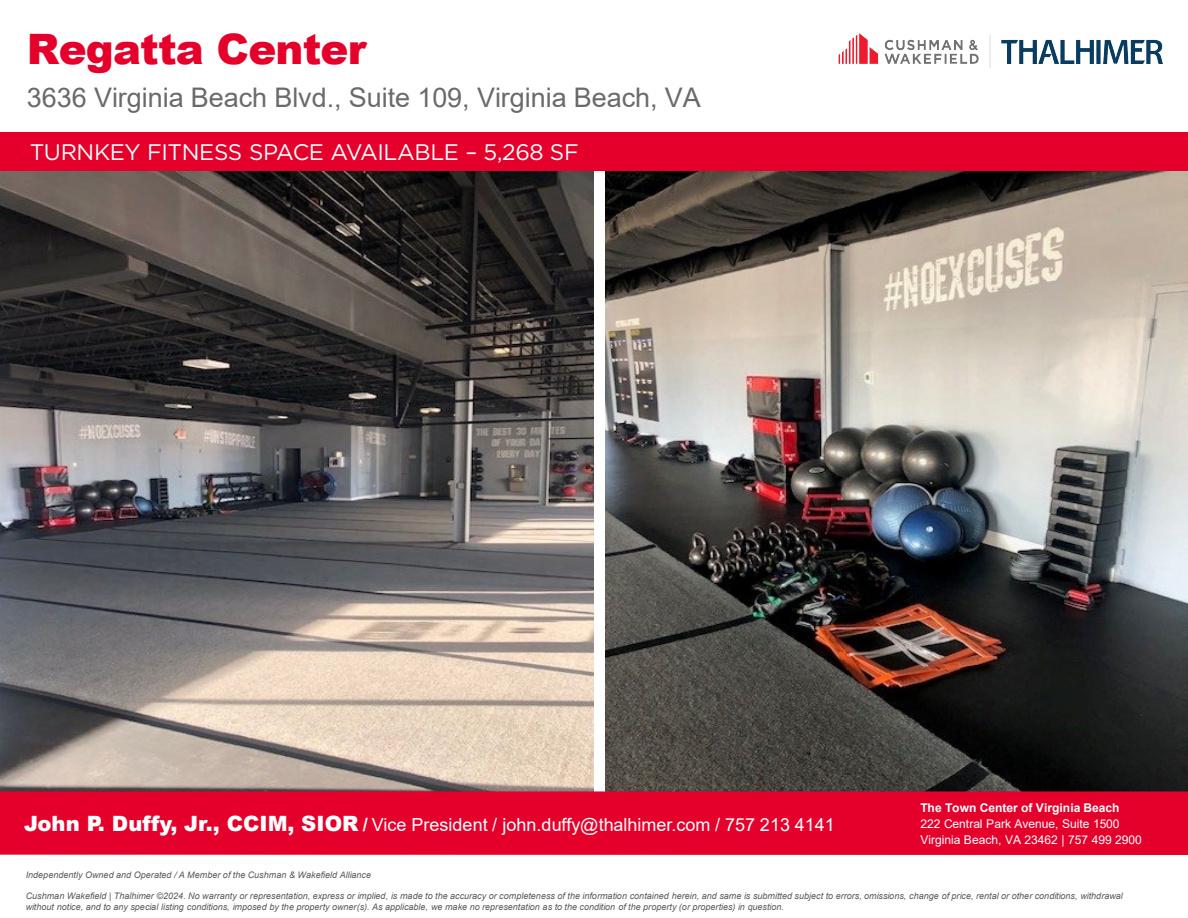
<style>
.page{position:relative;width:1188px;height:918px;background:#fff}
.page>*{position:absolute;margin:0;border:0;box-sizing:border-box;transform-origin:0 0}
.t1{font:900 42px "Arial";letter-spacing:-.02em;color:#e4002b}
.t2{font:27px "Arial";color:#696b6b}
.t3{font:22.5px "Gotham";letter-spacing:-.015em;color:#fff}
.t4{font:18px "Arial";color:#fff}
.t5{font:12px "Arial";letter-spacing:-.005em;color:#fff}
.t6{font:700 12px "Arial";color:#fff}
.t7{font:italic 9px/10.8px "Arial";letter-spacing:.005em;color:#58595b}
.s1{font-weight:900;font-size:21px}
.s2{font-weight:900}
</style>
<div class="page">
<img style="left:605px;top:171px;width:583px;height:620px">
<img style="left:0;top:171px;width:594px;height:620px">
<div style="left:0;top:791px;width:1188px;height:64px;background:#e4002b"></div>
<div style="left:0;top:133px;width:1188px;height:38px;background:#e4002b"></div>
<img style="left:838px;top:33px;width:325px;height:35px">
<p class="t1" style="left:27px;top:18px;width:341px">Regatta Center</p>
<p class="t2" style="left:27px;top:78px;width:675px">3636 Virginia Beach Blvd., Suite 109, Virginia Beach, VA</p>
<p class="t3" style="left:30px;top:138px;width:550px">TURNKEY FITNESS SPACE AVAILABLE – 5,268 SF</p>
<h1 class="t1" style="left:82px;top:22px;width:341px">Regatta Center</h1>
<h2 class="t2" style="left:82px;top:82px;width:675px">3636 Virginia Beach Blvd., Suite 109, Virginia Beach, VA</h2>
<p class="t4" style="left:24px;top:812px;width:812px"><span class="s1">John P. Duffy, Jr., CCIM, SIOR</span> <span class="s2">/</span> Vice President / john.duffy@thalhimer.com / 757 213 4141</p>
<p class="t6" style="left:920px;top:799px;width:201px">The Town Center of Virginia Beach</p>
<p class="t5" style="left:920px;top:816px;width:201px">222 Central Park Avenue, Suite 1500</p>
<p class="t5" style="left:920px;top:832px;width:223px">Virginia Beach, VA 23462 | 757 499 2900</p>
<p class="t7" style="left:26px;top:869px;width:347px">Independently Owned and Operated / A Member of the Cushman &amp; Wakefield Alliance</p>
<p class="t7" style="left:26px;top:891px;width:1099px">Cushman Wakefield | Thalhimer ©2024. No warranty or representation, express or implied, is made to the accuracy or completeness of the information contained herein, and same is submitted subject to errors, omissions, change of price, rental or other conditions, withdrawal without notice, and to any special listing conditions, imposed by the property owner(s). As applicable, we make no representation as to the condition of the property (or properties) in question.</p>
</div>
